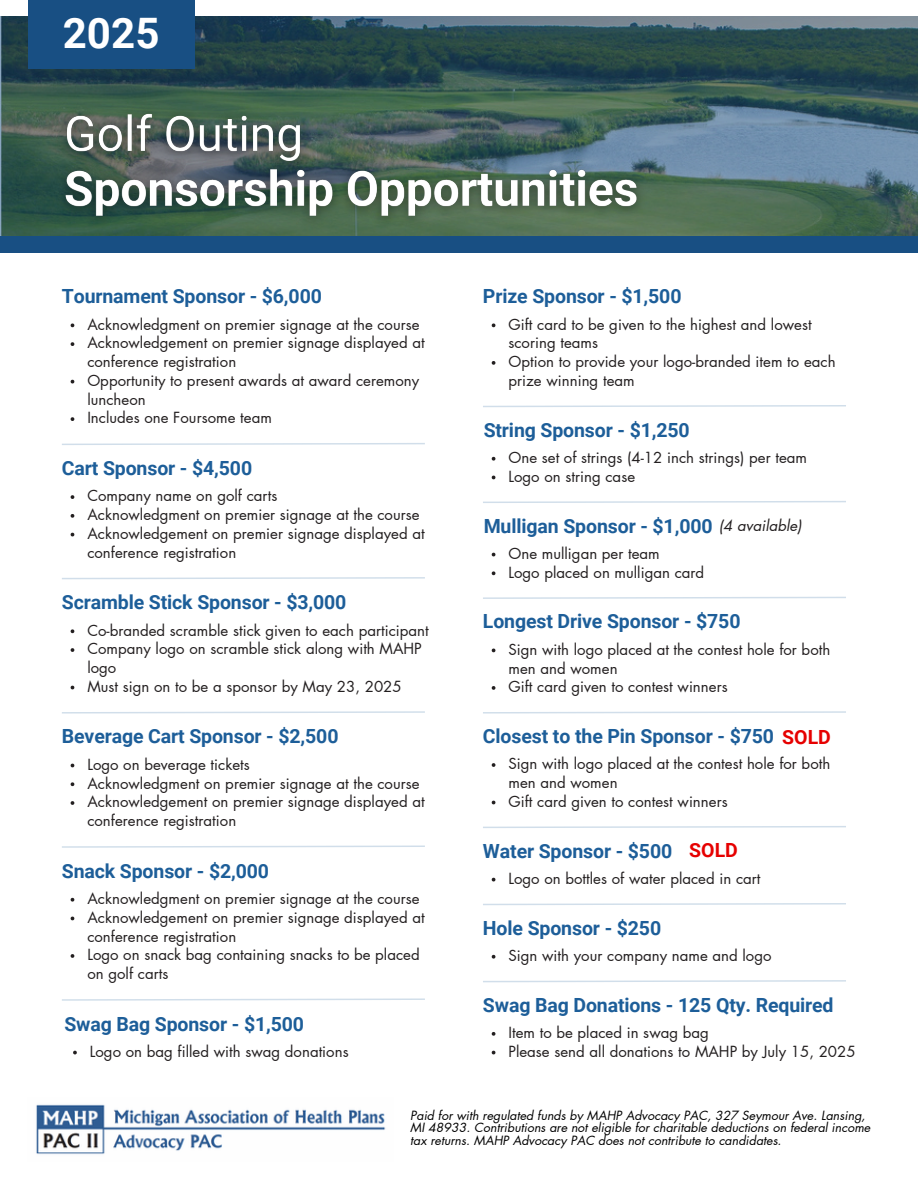
<style>
.page{position:relative;width:918px;height:1188px;background:#fff}
.page>*{position:absolute;margin:0;border:0;box-sizing:border-box;transform-origin:0 0}
.t1{font:700 42px "Roboto";color:#fff}
.t2{font:700 19.6px "Roboto";letter-spacing:-.005em;color:#1d5e99}
.t3{font:700 19.6px "Roboto";color:#e60000}
.t4{font:700 19.4px "Roboto";letter-spacing:-.005em;color:#1d5e99}
.t5{font:15px/18.8px "Futura LT Pro";color:#231f20}
.t6{font:italic 15px "Futura LT Pro";color:#231f20}
.t7{font:italic 12.4px/12.4px "Futura LT Pro";color:#000}
.s1{color:#e60000}
</style>
<div class="page">
<img style="left:0;top:16px;width:918px;height:219px">
<svg style="left:62px;top:443px;width:363px;height:2px"></svg>
<img style="left:36px;top:1104px;width:350px;height:50px">
<svg style="left:62px;top:711px;width:363px;height:3px"></svg>
<svg style="left:62px;top:998px;width:363px;height:3px"></svg>
<svg style="left:62px;top:845px;width:363px;height:3px"></svg>
<svg style="left:62px;top:577px;width:363px;height:2px"></svg>
<svg style="left:483px;top:501px;width:363px;height:2px"></svg>
<svg style="left:483px;top:597px;width:363px;height:2px"></svg>
<svg style="left:483px;top:711px;width:363px;height:3px"></svg>
<svg style="left:483px;top:826px;width:363px;height:2px"></svg>
<svg style="left:483px;top:903px;width:363px;height:2px"></svg>
<svg style="left:483px;top:980px;width:363px;height:3px"></svg>
<svg style="left:483px;top:405px;width:363px;height:3px"></svg>
<div style="left:0;top:236px;width:918px;height:17px;background:#184f83"></div>
<svg style="left:71px;top:323px;width:3px;height:4px"></svg>
<svg style="left:71px;top:342px;width:3px;height:4px"></svg>
<svg style="left:71px;top:417px;width:3px;height:4px"></svg>
<img style="left:48px;top:98px;width:608px;height:138px">
<div style="left:28px;top:0;width:166px;height:68px;background:#184f83"></div>
<svg style="left:71px;top:495px;width:3px;height:4px"></svg>
<svg style="left:71px;top:514px;width:3px;height:4px"></svg>
<svg style="left:71px;top:898px;width:3px;height:4px"></svg>
<svg style="left:71px;top:954px;width:3px;height:4px"></svg>
<svg style="left:71px;top:782px;width:3px;height:4px"></svg>
<svg style="left:71px;top:801px;width:3px;height:4px"></svg>
<svg style="left:71px;top:629px;width:3px;height:4px"></svg>
<svg style="left:71px;top:648px;width:3px;height:4px"></svg>
<svg style="left:492px;top:457px;width:3px;height:4px"></svg>
<svg style="left:492px;top:571px;width:3px;height:4px"></svg>
<svg style="left:492px;top:686px;width:3px;height:4px"></svg>
<svg style="left:492px;top:763px;width:3px;height:4px"></svg>
<svg style="left:492px;top:955px;width:3px;height:4px"></svg>
<svg style="left:492px;top:1032px;width:3px;height:4px"></svg>
<svg style="left:73px;top:1051px;width:4px;height:3px"></svg>
<svg style="left:492px;top:323px;width:3px;height:4px"></svg>
<svg style="left:492px;top:361px;width:3px;height:4px"></svg>
<p class="t1" style="left:63px;top:10px;width:98px">2025</p>
<h2 class="t4" style="left:62px;top:285px;width:261px">Tournament Sponsor - $6,000</h2>
<p class="t5" style="left:87px;top:315px;width:334px">Acknowledgment on premier signage at the course</p>
<h3 class="t5" style="left:87px;top:334px;width:339px">Acknowledgement on premier signage displayed at conference registration</h3>
<p class="t5" style="left:87px;top:372px;width:333px">Opportunity to present awards at award ceremony luncheon</p>
<p class="t5" style="left:87px;top:409px;width:186px">Includes one Foursome team</p>
<p class="t4" style="left:62px;top:457px;width:192px">Cart Sponsor - $4,500</p>
<h3 class="t5" style="left:87px;top:487px;width:191px">Company name on golf carts</h3>
<p class="t5" style="left:87px;top:506px;width:334px">Acknowledgment on premier signage at the course</p>
<p class="t5" style="left:87px;top:525px;width:339px">Acknowledgement on premier signage displayed at conference registration</p>
<p class="t2" style="left:62px;top:591px;width:286px">Scramble Stick Sponsor - $3,000</p>
<p class="t5" style="left:87px;top:621px;width:343px">Co-branded scramble stick given to each participant</p>
<p class="t5" style="left:87px;top:640px;width:336px">Company logo on scramble stick along with MAHP logo</p>
<p class="t5" style="left:87px;top:678px;width:316px">Must sign on to be a sponsor by May 23, 2025</p>
<p class="t2" style="left:62px;top:725px;width:278px">Beverage Cart Sponsor - $2,500</p>
<p class="t5" style="left:87px;top:756px;width:164px">Logo on beverage tickets</p>
<p class="t5" style="left:87px;top:774px;width:334px">Acknowledgment on premier signage at the course</p>
<h3 class="t5" style="left:87px;top:793px;width:339px">Acknowledgement on premier signage displayed at conference registration</h3>
<p class="t2" style="left:62px;top:860px;width:209px">Snack Sponsor - $2,000</p>
<p class="t5" style="left:87px;top:890px;width:334px">Acknowledgment on premier signage at the course</p>
<h3 class="t5" style="left:87px;top:909px;width:339px">Acknowledgement on premier signage displayed at conference registration</h3>
<p class="t5" style="left:87px;top:946px;width:334px">Logo on snack bag containing snacks to be placed on golf carts</p>
<h3 class="t2" style="left:64px;top:1012px;width:241px">Swag Bag Sponsor - $1,500</h3>
<p class="t5" style="left:90px;top:1043px;width:260px">Logo on bag filled with swag donations</p>
<p class="t2" style="left:483px;top:285px;width:200px">Prize Sponsor - $1,500</p>
<p class="t5" style="left:508px;top:315px;width:305px">Gift card to be given to the highest and lowest scoring teams</p>
<h3 class="t5" style="left:508px;top:353px;width:329px">Option to provide your logo-branded item to each prize winning team</h3>
<h3 class="t2" style="left:484px;top:419px;width:207px">String Sponsor - $1,250</h3>
<p class="t5" style="left:508px;top:449px;width:300px">One set of strings (4-12 inch strings) per team</p>
<p class="t5" style="left:508px;top:468px;width:128px">Logo on string case</p>
<p class="t2" style="left:484px;top:514px;width:230px">Mulligan Sponsor - $1,000</p>
<p class="t5" style="left:508px;top:545px;width:153px">One mulligan per team</p>
<h3 class="t5" style="left:508px;top:563px;width:197px">Logo placed on mulligan card</h3>
<p class="t6" style="left:719px;top:519px;width:84px">(4 available)</p>
<h3 class="t2" style="left:483px;top:610px;width:259px">Longest Drive Sponsor - $750</h3>
<p class="t5" style="left:508px;top:641px;width:323px">Sign with logo placed at the contest hole for both men and women</p>
<p class="t5" style="left:508px;top:678px;width:221px">Gift card given to contest winners</p>
<p class="t2" style="left:483px;top:725px;width:349px">Closest to the Pin Sponsor - $750 <span class="s1">SOLD</span></p>
<h3 class="t5" style="left:508px;top:755px;width:323px">Sign with logo placed at the contest hole for both men and women</h3>
<p class="t5" style="left:508px;top:793px;width:221px">Gift card given to contest winners</p>
<p class="t2" style="left:483px;top:840px;width:191px">Water Sponsor - $500</p>
<p class="t5" style="left:508px;top:870px;width:254px">Logo on bottles of water placed in cart</p>
<h3 class="t2" style="left:483px;top:917px;width:180px">Hole Sponsor - $250</h3>
<h4 class="t5" style="left:508px;top:947px;width:265px">Sign with your company name and logo</h4>
<p class="t2" style="left:483px;top:994px;width:352px">Swag Bag Donations - 125 Qty. Required</p>
<p class="t5" style="left:508px;top:1024px;width:202px">Item to be placed in swag bag</p>
<p class="t5" style="left:508px;top:1043px;width:349px">Please send all donations to MAHP by July 15, 2025</p>
<h2 class="t3" style="left:689px;top:836px;width:50px">SOLD</h2>
<p class="t7" style="left:410px;top:1110px;width:462px">Paid for with regulated funds by MAHP Advocacy PAC, 327 Seymour Ave. Lansing,<br>MI 48933. Contributions are not eligible for charitable deductions on federal income tax returns. MAHP Advocacy PAC does not contribute to candidates.</p>
</div>
